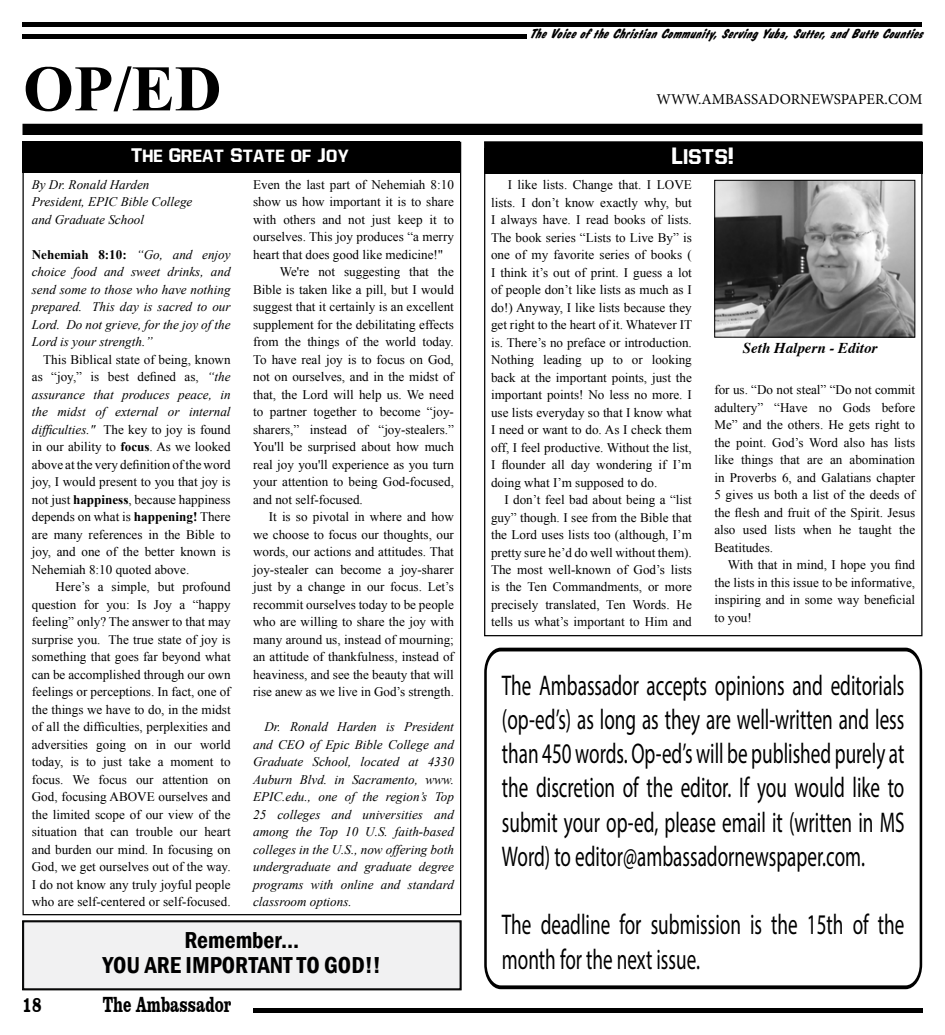
<style>
.page{position:relative;width:945px;height:1035px;background:#fff}
.page>*{position:absolute;margin:0;border:0;box-sizing:border-box;transform-origin:0 0}
.t1{font:700 65px "Times New Roman";color:#000}
.t2{font:28.5px/34.2px "Myriad Pro";color:#000;text-align:justify;scale:.67 1}
.t3{font:600 condensed 23.75px/25px "Franklin Gothic";color:#000;text-align:center}
.t4{font:700 22.5px "Clarendon BT";color:#000;scale:.67 1}
.t5{font:22.5px "Allstar 4";color:#fff}
.t6{font:18.75px "Allstar 4";color:#fff}
.t7{font:15px "Minion Pro";color:#000}
.t8{font:italic 700 15px "Times";color:#000}
.t9{font:13.12px/17.5px "Times New Roman";color:#000;text-align:justify}
.t10{font:italic 13.12px/17.5px "Times New Roman";color:#000;text-align:justify}
.t11{font:italic 700 13.12px "Dom Casual";color:#000}
.s1{font-weight:700;font-style:normal}
.s2{font-style:italic}
.s3{font-weight:700}
</style>
<div class="page">
<div style="left:22px;top:22px;width:900px;height:5px;background:#000"></div>
<hr style="left:22px;top:34px;width:505px;height:4px;background:#000">
<hr style="left:253px;top:1008px;width:669px;height:4px;background:#000">
<div style="left:23px;top:124px;width:899px;height:10px;background:#000"></div>
<div style="left:22px;top:124px;width:900px;height:11px;border:1px solid #000"></div>
<div style="left:22px;top:921px;width:439px;height:69px;background:#f1f1f2"></div>
<img style="left:716px;top:182px;width:197px;height:154px">
<div style="left:714px;top:180px;width:201px;height:158px;border:1px solid #000"></div>
<svg style="left:484px;top:647px;width:438px;height:343px"></svg>
<div style="left:485px;top:142px;width:438px;height:31px;background:#000"></div>
<div style="left:22px;top:142px;width:438px;height:31px;background:#000"></div>
<p class="t11" style="left:529px;top:26px;width:398px">The Voice of the Christian Community, Serving Yuba, Sutter, and Butte Counties</p>
<h1 class="t1" style="left:22px;top:41px;width:280px">HEADER</h1>
<h1 class="t1" style="left:23px;top:44px;width:200px">OP/ED</h1>
<h3 class="t6" style="left:131px;top:146px;width:220px">The Great State of Joy</h3>
<h3 class="t5" style="left:672px;top:146px;width:63px">Lists!</h3>
<p class="t9" style="left:491px;top:176px;width:203px;text-indent:17px">I like lists. Change that. I LOVE lists. I don’t know exactly why, but I always have. I read books of lists.<br>The book series “Lists to Live By” is one of my favorite series of books ( I think it’s out of print. I guess a lot of people don’t like lists as much as I do!) Anyway, I like lists because they get right to the heart of it. Whatever IT is. There’s no preface or introduction.<br>Nothing leading up to or looking back at the important points, just the important points! No less no more. I use lists everyday so that I know what I need or want to do. As I check them off, I feel productive. Without the list, I flounder all day wondering if I’m doing what I’m supposed to do.</p>
<p class="t9" style="left:491px;top:491px;width:202px;text-indent:13px">I don’t feel bad about being a “list guy” though. I see from the Bible that the Lord uses lists too (although, I’m pretty sure he’d do well without them).<br>The most well-known of God’s lists is the Ten Commandments, or more precisely translated, Ten Words. He tells us what’s important to Him and</p>
<p class="t7" style="left:656px;top:89px;width:268px">WWW.AMBASSADORNEWSPAPER.COM</p>
<p class="t9" style="left:253px;top:175px;width:202px">Even the last part of Nehemiah 8:10</p>
<p class="t9" style="left:253px;top:193px;width:202px">show us how important it is to share</p>
<p class="t9" style="left:253px;top:210px;width:202px">with others and not just keep it to</p>
<p class="t9" style="left:253px;top:228px;width:202px">ourselves. This joy produces “a merry</p>
<p class="t9" style="left:253px;top:245px;width:192px">heart that does good like medicine!"</p>
<p class="t9" style="left:280px;top:263px;width:176px">We're not suggesting that the</p>
<p class="t9" style="left:253px;top:280px;width:202px">Bible is taken like a pill, but I would</p>
<p class="t9" style="left:253px;top:298px;width:202px">suggest that it certainly is an excellent</p>
<p class="t9" style="left:253px;top:315px;width:202px">supplement for the debilitating effects</p>
<p class="t9" style="left:253px;top:333px;width:202px">from the things of the world today.</p>
<p class="t9" style="left:253px;top:350px;width:202px">To have real joy is to focus on God,</p>
<p class="t9" style="left:253px;top:368px;width:202px">not on ourselves, and in the midst of</p>
<p class="t9" style="left:253px;top:385px;width:202px">that, the Lord will help us. We need</p>
<p class="t9" style="left:253px;top:403px;width:202px">to partner together to become “joy-</p>
<p class="t9" style="left:253px;top:420px;width:202px">sharers,” instead of “joy-stealers.”</p>
<p class="t9" style="left:253px;top:438px;width:202px">You'll be surprised about how much</p>
<p class="t9" style="left:253px;top:455px;width:202px">real joy you'll experience as you turn</p>
<p class="t9" style="left:253px;top:473px;width:202px">your attention to being God-focused,</p>
<p class="t9" style="left:253px;top:490px;width:111px">and not self-focused.</p>
<p class="t9" style="left:269px;top:508px;width:187px">It is so pivotal in where and how</p>
<p class="t9" style="left:253px;top:525px;width:202px">we choose to focus our thoughts, our</p>
<p class="t9" style="left:253px;top:543px;width:202px">words, our actions and attitudes. That</p>
<p class="t9" style="left:253px;top:560px;width:202px">joy-stealer can become a joy-sharer</p>
<p class="t9" style="left:253px;top:578px;width:202px">just by a change in our focus. Let’s</p>
<p class="t9" style="left:253px;top:595px;width:202px">recommit ourselves today to be people</p>
<p class="t9" style="left:253px;top:613px;width:202px">who are willing to share the joy with</p>
<p class="t9" style="left:253px;top:630px;width:202px">many around us, instead of mourning;</p>
<p class="t9" style="left:253px;top:648px;width:202px">an attitude of thankfulness, instead of</p>
<p class="t9" style="left:253px;top:665px;width:202px">heaviness, and see the beauty that will</p>
<p class="t9" style="left:253px;top:683px;width:202px">rise anew as we live in God’s strength.</p>
<p class="t10" style="left:253px;top:718px;width:202px;text-indent:11px">Dr. Ronald Harden is President and CEO of Epic Bible College and Graduate School, located at 4330<br>Auburn Blvd. in Sacramento, www.<br>EPIC.edu., one of the region’s Top 25 colleges and universities and among the Top 10 U.S. faith-based colleges in the U.S., now offering both undergraduate and graduate degree programs with online and standard classroom options.</p>
<h3 class="t3" style="left:103px;top:927px;width:279px">Remember...<br>YOU ARE IMPORTANT TO GOD!!</h3>
<p class="t10" style="left:32px;top:175px;width:162px;text-align:left">By Dr. Ronald Harden<br>President, EPIC Bible College and Graduate School</p>
<p class="t10" style="left:32px;top:245px;width:200px"><span class="s1">Nehemiah 8:10:</span> “Go, and enjoy choice food and sweet drinks, and send some to those who have nothing prepared. This day is sacred to our Lord. Do not grieve, for the joy of the Lord is your strength.”</p>
<p class="t9" style="left:32px;top:351px;width:200px;text-indent:11px">This Biblical state of being, known as “joy,” is best defined as, <span class="s2">“the assurance that produces peace, in the midst of external or internal difficulties."</span> The key to joy is found in our ability to <span class="s3">focus</span>. As we looked above at the very definition of the word joy, I would present to you that joy is not just <span class="s3">happiness</span>, because happiness depends on what is <span class="s3">happening!</span> There are many references in the Bible to joy, and one of the better known is Nehemiah 8:10 quoted above.</p>
<p class="t9" style="left:32px;top:578px;width:200px;text-indent:24px">Here’s a simple, but profound question for you: Is Joy a “happy feeling” only? The answer to that may surprise you. The true state of joy is something that goes far beyond what can be accomplished through our own feelings or perceptions. In fact, one of the things we have to do, in the midst of all the difficulties, perplexities and adversities going on in our world today, is to just take a moment to focus. We focus our attention on God, focusing ABOVE ourselves and the limited scope of our view of the situation that can trouble our heart and burden our mind. In focusing on God, we get ourselves out of the way.<br>I do not know any truly joyful people who are self-centered or self-focused.</p>
<p class="t8" style="left:743px;top:334px;width:136px">Seth Halpern - Editor</p>
<p class="t9" style="left:714px;top:381px;width:202px">for us. “Do not steal” “Do not commit adultery” “Have no Gods before Me” and the others. He gets right to the point. God’s Word also has lists like things that are an abomination in Proverbs 6, and Galatians chapter 5 gives us both a list of the deeds of the flesh and fruit of the Spirit. Jesus also used lists when he taught the Beatitudes.</p>
<p class="t9" style="left:714px;top:556px;width:202px;text-indent:13px">With that in mind, I hope you find the lists in this issue to be informative, inspiring and in some way beneficial to you!</p>
<p class="t2" style="left:502px;top:667px;width:602px">The Ambassador accepts opinions and editorials (op-ed’s) as long as they are well-written and less than 450 words. Op-ed’s will be published purely at the discretion of the editor. If you would like to submit your op-ed, please email it (written in MS Word) to editor@ambassadornewspaper.com.</p>
<h2 class="t2" style="left:502px;top:907px;width:602px">The deadline for submission is the 15th of the month for the next issue.</h2>
<h3 class="t4" style="left:22px;top:990px;width:30px">18</h3>
<h3 class="t4" style="left:103px;top:990px;width:193px">The Ambassador</h3>
</div>
